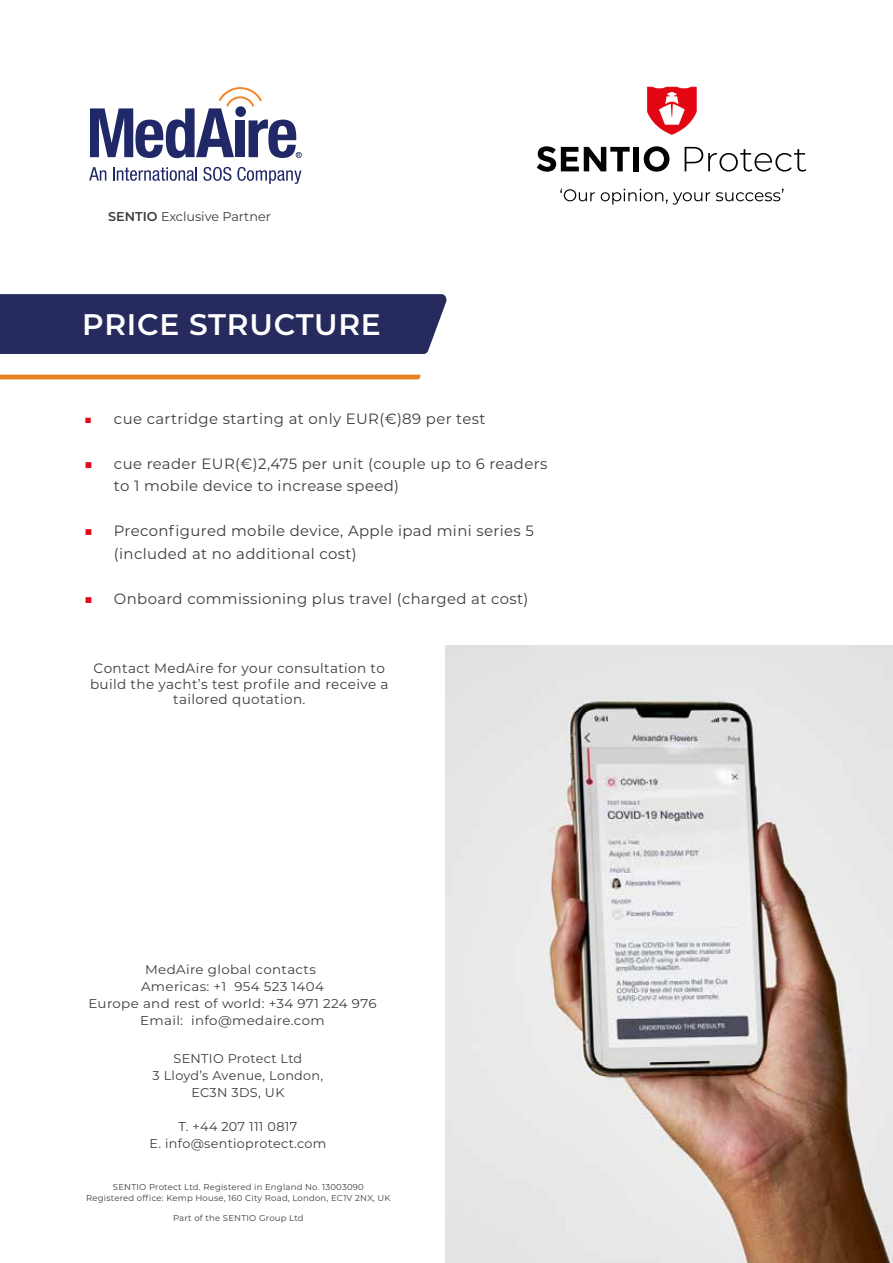
<style>
.page{position:relative;width:893px;height:1263px;background:#fff}
.page>*{position:absolute;margin:0;border:0;box-sizing:border-box;transform-origin:0 0}
.t1{font:600 29.7px "Montserrat";letter-spacing:.025em;color:#fff}
.t2{font:14.85px/22.5px "Montserrat";letter-spacing:.025em;color:#3c3c3b}
.t3{font:13.65px/16.6px "Montserrat";letter-spacing:.025em;color:#3c3c3b}
.t4{font:12.75px/17px "Montserrat";letter-spacing:.025em;color:#3c3c3b;text-align:center;scale:1.05 1}
.t5{font:12.75px/17px "Montserrat";letter-spacing:.025em;color:#3c3c3b;text-align:center}
.t6{font:12.75px "Montserrat";color:#3c3c3b}
.t7{font:8.55px/10.2px "Montserrat";letter-spacing:.025em;color:#3c3c3b;text-align:center}
.s1{font-weight:600}
.s2{font-size:13.65px;color:#e00819}
.s3{color:#e00819}
</style>
<div class="page">
<img style="left:445px;top:645px;width:448px;height:618px">
<div style="left:0;top:294px;width:447px;height:60px;background:#262a5d"></div>
<hr style="left:0;top:375px;width:421px;height:4px;background:#e78220">
<svg style="left:537px;top:146px;width:93px;height:26px"></svg>
<div style="left:634px;top:147px;width:5px;height:24px;background:#020203"></div>
<svg style="left:644px;top:146px;width:25px;height:26px"></svg>
<svg style="left:685px;top:147px;width:121px;height:25px"></svg>
<svg style="left:560px;top:189px;width:35px;height:12px"></svg>
<svg style="left:601px;top:189px;width:109px;height:16px"></svg>
<svg style="left:716px;top:189px;width:68px;height:12px"></svg>
<svg style="left:647px;top:87px;width:50px;height:48px"></svg>
<svg style="left:89px;top:167px;width:17px;height:14px"></svg>
<svg style="left:113px;top:167px;width:84px;height:14px"></svg>
<svg style="left:203px;top:167px;width:28px;height:14px"></svg>
<svg style="left:237px;top:167px;width:64px;height:17px"></svg>
<svg style="left:90px;top:87px;width:212px;height:71px"></svg>
<p class="t6" style="left:108px;top:208px;width:164px"><span class="s1">SENTIO</span> Exclusive Partner</p>
<h1 class="t1" style="left:82px;top:304px;width:300px">PRICE STRUCTURE</h1>
<p class="t2" style="left:84px;top:407px;width:403px"><span class="s2">■</span> cue cartridge starting at only EUR(€)89 per test</p>
<p class="t2" style="left:114px;top:452px;width:435px;text-indent:-30px"><span class="s3">■</span> cue reader EUR(€)2,475 per unit (couple up to 6 readers to 1 mobile device to increase speed)</p>
<p class="t2" style="left:114px;top:519px;width:421px;text-indent:-30px"><span class="s3">■</span> Preconfigured mobile device, Apple ipad mini series 5 (included at no additional cost)</p>
<p class="t2" style="left:84px;top:587px;width:446px"><span class="s3">■</span> Onboard commissioning plus travel (charged at cost)</p>
<p class="t3" style="left:90px;top:659px;width:300px">Contact MedAire for your consultation to build the yacht’s test profile and receive a</p>
<p class="t3" style="left:173px;top:690px;width:134px">tailored quotation.</p>
<p class="t4" style="left:88px;top:961px;width:276px">MedAire global contacts<br>Americas: +1 954 523 1404<br>Europe and rest of world: +34 971 224 976<br>Email: info@medaire.com</p>
<p class="t5" style="left:153px;top:1050px;width:172px">SENTIO Protect Ltd<br>3 Lloyd’s Avenue, London,<br>EC3N 3DS, UK</p>
<p class="t5" style="left:149px;top:1118px;width:178px">T. +44 207 111 0817<br>E. info@sentioprotect.com</p>
<p class="t7" style="left:86px;top:1182px;width:306px">SENTIO Protect Ltd. Registered in England No. 13003090<br>Registered office: Kemp House, 160 City Road, London, EC1V 2NX, UK</p>
<p class="t7" style="left:173px;top:1212px;width:132px">Part of the SENTIO Group Ltd</p>
</div>
